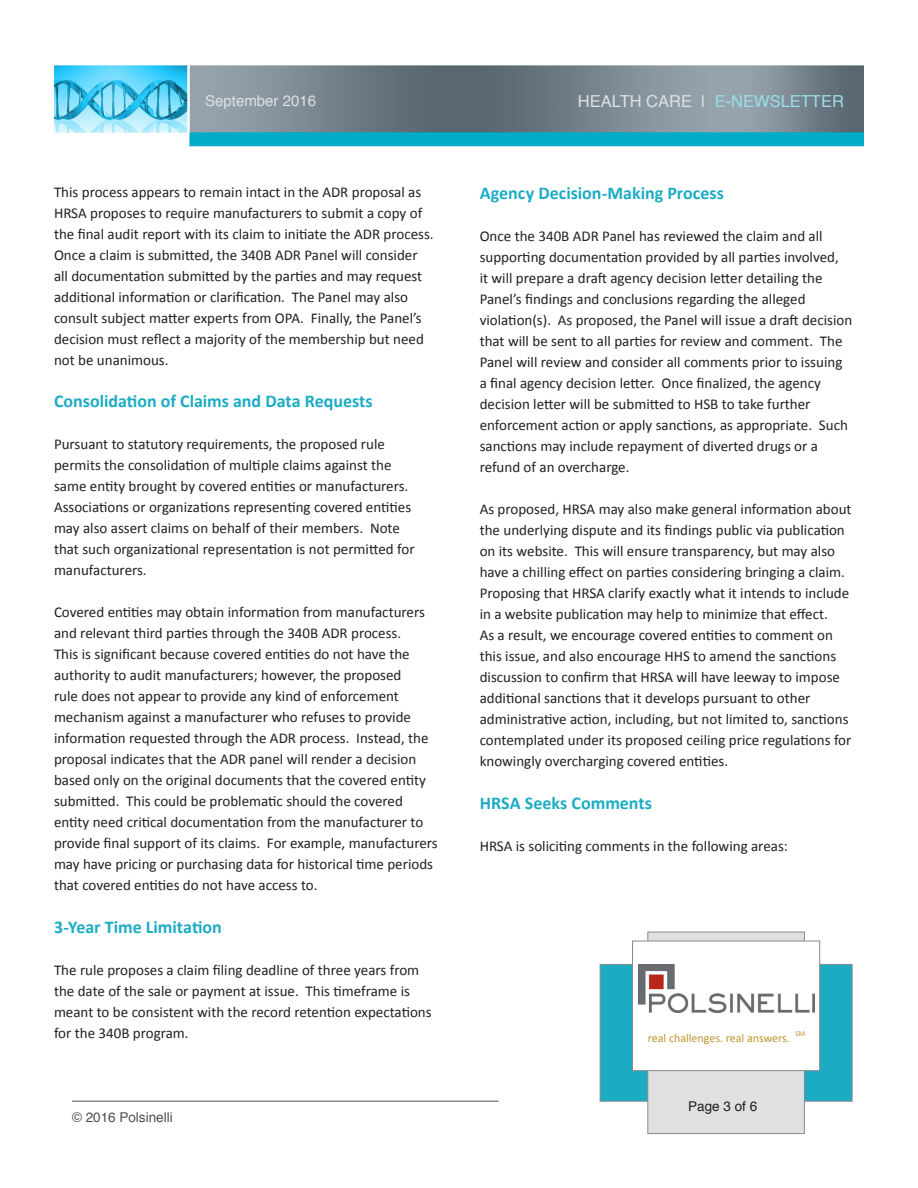
<style>
.page{position:relative;width:918px;height:1188px;background:#fff}
.page>*{position:absolute;margin:0;border:0;box-sizing:border-box;transform-origin:0 0}
.t1{font:700 18px "Calibri";color:#1bacc4}
.t2{font:16.5px "Helvetica";color:#99dee9}
.t3{font:15px/21px "Calibri";color:#231f20}
.t4{font:15px "Helvetica";color:#dfe0e2}
.t5{font:13.5px "Helvetica";color:#4e5052}
.t6{font:13.5px "Helvetica";color:#231f20}
.t7{font:12px "Calibri";color:#c0942f}
.t8{font:7.5px "Calibri";color:#c0942f}
.s1{color:#dfe0e2}
</style>
<div class="page">
<hr style="left:72px;top:1100px;width:427px;height:2px;background:#888a8d">
<img style="left:54px;top:65px;width:810px;height:82px">
<div style="left:600px;top:964px;width:252px;height:137px;background:#1bacc4;border:1px solid #888a8d"></div>
<div style="left:647px;top:932px;width:158px;height:202px;background:#dfe0e2;border:1px solid #888a8d"></div>
<div style="left:632px;top:941px;width:188px;height:130px;background:#fff;border:1px solid #888a8d"></div>
<img style="left:639px;top:964px;width:175px;height:49px">
<p class="t4" style="left:205px;top:89px;width:112px">September 2016</p>
<p class="t2" style="left:578px;top:88px;width:268px"><span class="s1">HEALTH CARE |</span> E-NEWSLETTER</p>
<p class="t3" style="left:54px;top:180px;width:381px">This process appears to remain intact in the ADR proposal as HRSA proposes to require manufacturers to submit a copy of the final audit report with its claim to initiate the ADR process.<br>Once a claim is submitted, the 340B ADR Panel will consider all documentation submitted by the parties and may request additional information or clarification. The Panel may also consult subject matter experts from OPA. Finally, the Panel’s decision must reflect a majority of the membership but need not be unanimous.</p>
<p class="t1" style="left:54px;top:390px;width:320px">Consolidation of Claims and Data Requests</p>
<p class="t3" style="left:54px;top:433px;width:362px">Pursuant to statutory requirements, the proposed rule permits the consolidation of multiple claims against the same entity brought by covered entities or manufacturers.<br>Associations or organizations representing covered entities may also assert claims on behalf of their members. Note that such organizational representation is not permitted for manufacturers.</p>
<p class="t3" style="left:54px;top:601px;width:385px">Covered entities may obtain information from manufacturers and relevant third parties through the 340B ADR process.<br>This is significant because covered entities do not have the authority to audit manufacturers; however, the proposed<br>rule does not appear to provide any kind of enforcement mechanism against a manufacturer who refuses to provide information requested through the ADR process. Instead, the proposal indicates that the ADR panel will render a decision based only on the original documents that the covered entity submitted. This could be problematic should the covered entity need critical documentation from the manufacturer to provide final support of its claims. For example, manufacturers may have pricing or purchasing data for historical time periods that covered entities do not have access to.</p>
<p class="t1" style="left:54px;top:916px;width:169px">3-Year Time Limitation</p>
<p class="t3" style="left:54px;top:959px;width:379px">The rule proposes a claim filing deadline of three years from the date of the sale or payment at issue. This timeframe is meant to be consistent with the record retention expectations for the 340B program.</p>
<p class="t5" style="left:72px;top:1107px;width:102px">© 2016 Polsinelli</p>
<p class="t1" style="left:480px;top:182px;width:246px">Agency Decision-Making Process</p>
<p class="t3" style="left:480px;top:225px;width:374px">Once the 340B ADR Panel has reviewed the claim and all supporting documentation provided by all parties involved,<br>it will prepare a draft agency decision letter detailing the Panel’s findings and conclusions regarding the alleged violation(s). As proposed, the Panel will issue a draft decision that will be sent to all parties for review and comment. The Panel will review and consider all comments prior to issuing a final agency decision letter. Once finalized, the agency decision letter will be submitted to HSB to take further enforcement action or apply sanctions, as appropriate. Such sanctions may include repayment of diverted drugs or a refund of an overcharge.</p>
<p class="t3" style="left:480px;top:498px;width:373px">As proposed, HRSA may also make general information about the underlying dispute and its findings public via publication on its website. This will ensure transparency, but may also have a chilling effect on parties considering bringing a claim.<br>Proposing that HRSA clarify exactly what it intends to include in a website publication may help to minimize that effect.<br>As a result, we encourage covered entities to comment on this issue, and also encourage HHS to amend the sanctions discussion to confirm that HRSA will have leeway to impose additional sanctions that it develops pursuant to other administrative action, including, but not limited to, sanctions contemplated under its proposed ceiling price regulations for knowingly overcharging covered entities.</p>
<p class="t1" style="left:480px;top:791px;width:174px">HRSA Seeks Comments</p>
<p class="t3" style="left:480px;top:834px;width:310px">HRSA is soliciting comments in the following areas:</p>
<p class="t8" style="left:795px;top:1029px;width:11px">SM</p>
<p class="t7" style="left:648px;top:1030px;width:144px">real challenges. real answers.</p>
<p class="t6" style="left:688px;top:1096px;width:71px">Page 3 of 6</p>
</div>
